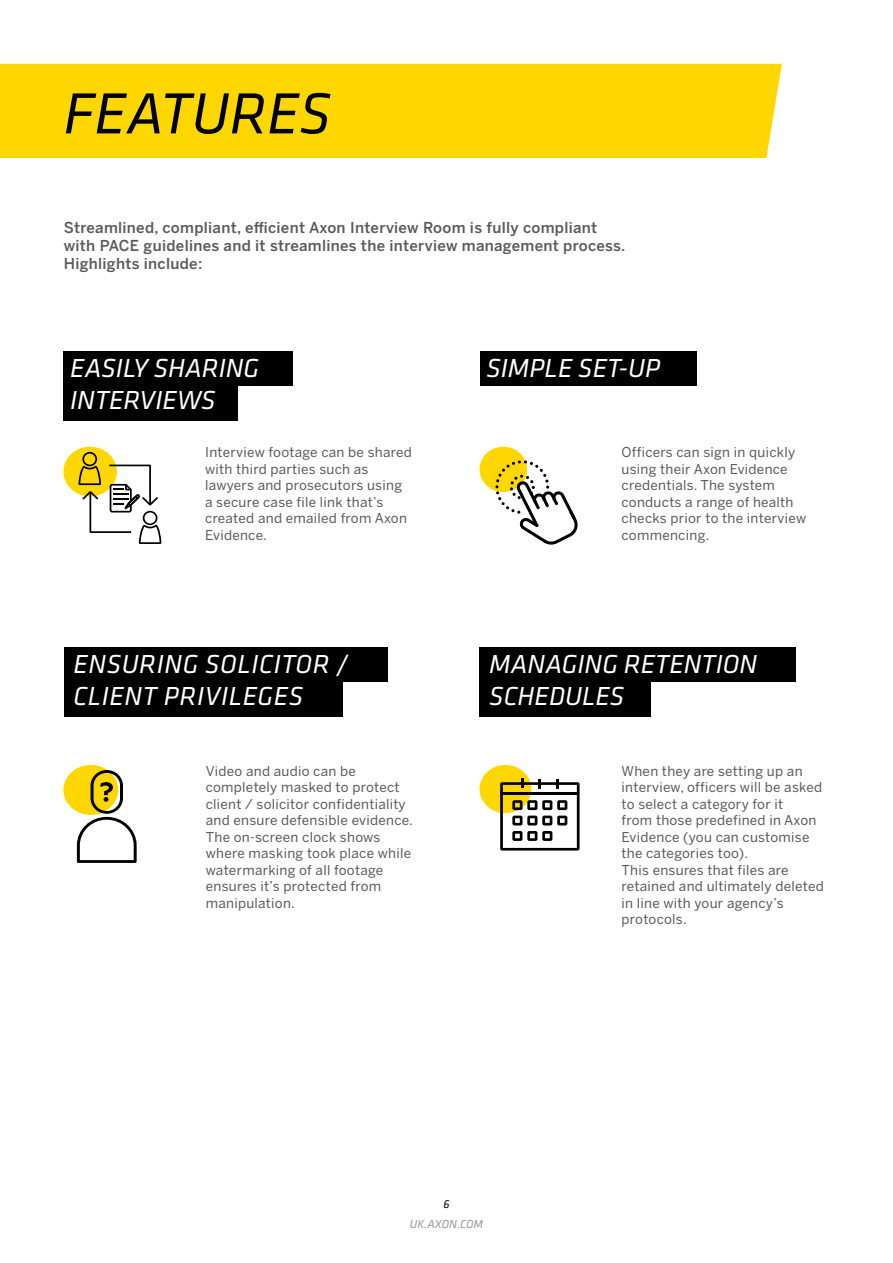
<style>
.page{position:relative;width:893px;height:1263px;background:#fff}
.page>*{position:absolute;margin:0;border:0;box-sizing:border-box;transform-origin:0 0}
.t1{font:italic 60px "Klavika";color:#000}
.t2{font:italic 27px/31.5px "Klavika";color:#fff}
.t3{font:italic 27px/31.5px "Klavika";letter-spacing:.02em;color:#fff}
.t4{font:500 15px/18px "Benton Sans";letter-spacing:.02em;color:#58595b}
.t5{font:13.5px/16.5px "Benton Sans";letter-spacing:.02em;color:#58595b}
.t6{font:italic 12px "Klavika";color:#939598}
.t7{font:italic 12px "Klavika";color:#000}
</style>
<div class="page">
<div style="left:480px;top:447px;width:47px;height:45px;background:#ffd700;border-radius:50%"></div>
<svg style="left:495px;top:460px;width:83px;height:85px"></svg>
<div style="left:63px;top:447px;width:54px;height:49px;background:#ffd700;border-radius:50%"></div>
<svg style="left:78px;top:452px;width:83px;height:92px"></svg>
<div style="left:480px;top:765px;width:51px;height:48px;background:#ffd700;border-radius:50%"></div>
<svg style="left:500px;top:779px;width:80px;height:71px"></svg>
<div style="left:0;top:64px;width:782px;height:94px;background:#ffd700"></div>
<div style="left:63px;top:386px;width:175px;height:35px;background:#000"></div>
<div style="left:63px;top:351px;width:230px;height:35px;background:#000"></div>
<div style="left:480px;top:682px;width:171px;height:35px;background:#000"></div>
<div style="left:480px;top:647px;width:316px;height:35px;background:#000"></div>
<div style="left:480px;top:351px;width:216px;height:35px;background:#000"></div>
<div style="left:63px;top:765px;width:55px;height:50px;background:#ffd700;border-radius:50%"></div>
<svg style="left:77px;top:770px;width:60px;height:93px"></svg>
<div style="left:64px;top:682px;width:279px;height:35px;background:#000"></div>
<div style="left:64px;top:647px;width:324px;height:35px;background:#000"></div>
<h1 class="t1" style="left:63px;top:76px;width:269px">FEATURES</h1>
<p class="t4" style="left:64px;top:218px;width:563px">Streamlined, compliant, efficient Axon Interview Room is fully compliant with PACE guidelines and it streamlines the interview management process.<br>Highlights include:</p>
<h2 class="t2" style="left:70px;top:352px;width:191px">EASILY SHARING<br>INTERVIEWS</h2>
<p class="t5" style="left:205px;top:444px;width:208px">Interview footage can be shared with third parties such as lawyers and prosecutors using a secure case file link that’s created and emailed from Axon<br>Evidence.</p>
<h2 class="t3" style="left:74px;top:648px;width:276px">ENSURING SOLICITOR /<br>CLIENT PRIVILEGES</h2>
<p class="t5" style="left:206px;top:762px;width:209px">Video and audio can be completely masked to protect client / solicitor confidentiality and ensure defensible evidence.<br>The on-screen clock shows where masking took place while watermarking of all footage ensures it’s protected from manipulation.</p>
<h2 class="t2" style="left:486px;top:352px;width:175px">SIMPLE SET-UP</h2>
<p class="t5" style="left:622px;top:444px;width:186px">Officers can sign in quickly using their Axon Evidence credentials. The system conducts a range of health checks prior to the interview commencing.</p>
<h2 class="t2" style="left:489px;top:648px;width:270px">MANAGING RETENTION<br>SCHEDULES</h2>
<p class="t5" style="left:622px;top:762px;width:204px">When they are setting up an interview, officers will be asked to select a category for it<br>from those predefined in Axon<br>Evidence (you can customise the categories too).<br>This ensures that files are retained and ultimately deleted in line with your agency’s protocols.</p>
<p class="t7" style="left:443px;top:1197px;width:8px">6</p>
<p class="t6" style="left:410px;top:1216px;width:75px">UK.AXON.COM</p>
</div>
